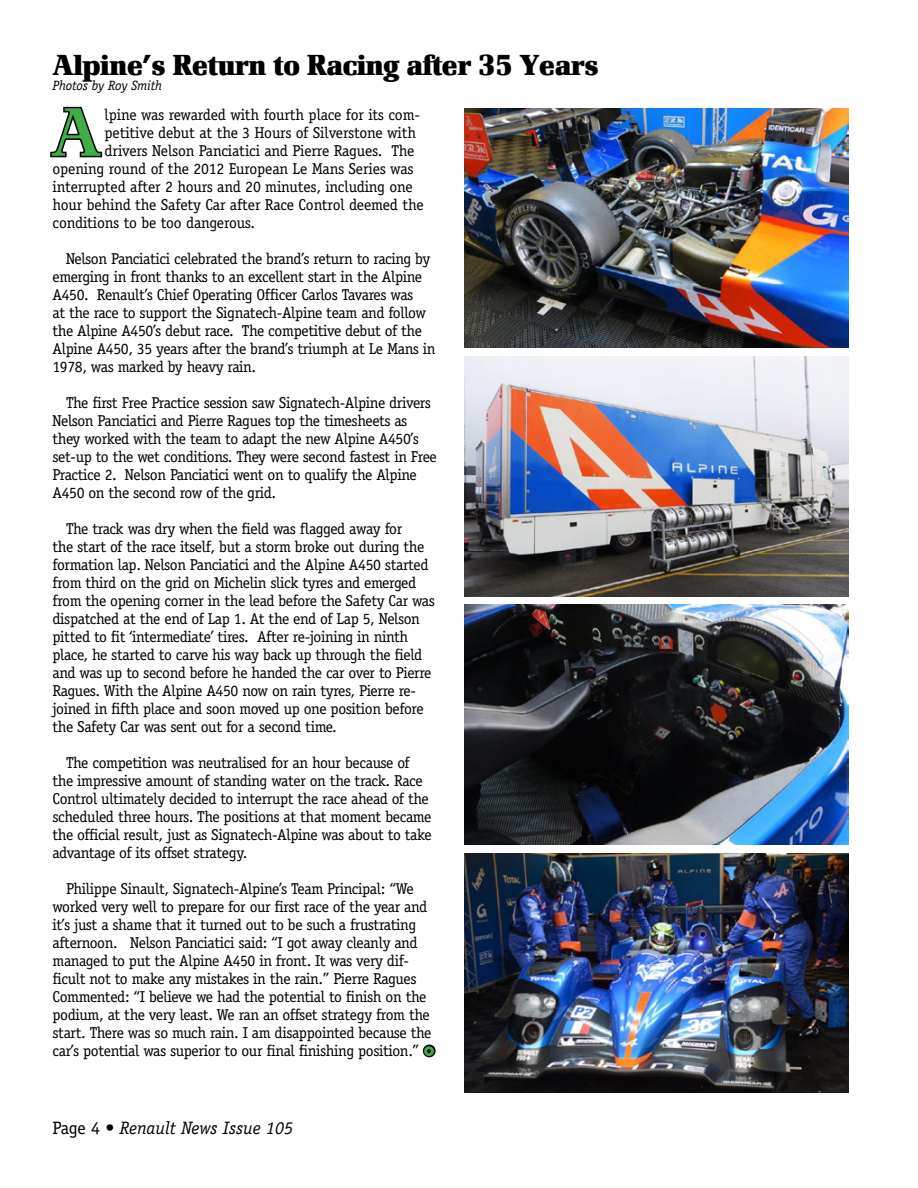
<style>
.page{position:relative;width:918px;height:1188px;background:#fff}
.page>*{position:absolute;margin:0;border:0;box-sizing:border-box;transform-origin:0 0}
.t1{font:65.1px "Renault Bulgarian Normal";color:#41ad49}
.t2{font:28.5px "Renault BQ Bold";letter-spacing:-.01em;color:#000}
.t3{font:italic 18px "Officina Serif";color:#000}
.t4{font:15.75px/18px "Officina Serif";letter-spacing:-.025em;color:#000}
.t5{font:italic 13.5px "Officina Serif";letter-spacing:-.01em;color:#000}
.s1{font-style:normal}
</style>
<div class="page">
<svg style="left:50px;top:106px;width:53px;height:52px"></svg>
<img style="left:465px;top:108px;width:384px;height:240px">
<img style="left:465px;top:356px;width:384px;height:240px">
<img style="left:465px;top:605px;width:384px;height:239px">
<img style="left:465px;top:853px;width:384px;height:240px">
<svg style="left:422px;top:1044px;width:14px;height:14px"></svg>
<h2 class="t2" style="left:52px;top:49px;width:548px">Alpine’s Return to Racing after 35 Years</h2>
<p class="t5" style="left:52px;top:78px;width:111px">Photos by Roy Smith</p>
<h1 class="t1" style="left:52px;top:89px;width:49px">A</h1>
<p class="t4" style="left:105px;top:106px;width:317px">lpine was rewarded with fourth place for its com-</p>
<p class="t4" style="left:105px;top:124px;width:313px">petitive debut at the 3 Hours of Silverstone with</p>
<p class="t4" style="left:105px;top:142px;width:311px">drivers Nelson Panciatici and Pierre Ragues. The</p>
<p class="t4" style="left:53px;top:160px;width:363px">opening round of the 2012 European Le Mans Series was</p>
<p class="t4" style="left:53px;top:178px;width:362px">interrupted after 2 hours and 20 minutes, including one</p>
<p class="t4" style="left:53px;top:196px;width:373px">hour behind the Safety Car after Race Control deemed the</p>
<p class="t4" style="left:53px;top:214px;width:204px">conditions to be too dangerous.</p>
<p class="t4" style="left:53px;top:250px;width:385px;text-indent:13px">Nelson Panciatici celebrated the brand’s return to racing by emerging in front thanks to an excellent start in the Alpine A450. Renault’s Chief Operating Officer Carlos Tavares was<br>at the race to support the Signatech-Alpine team and follow the Alpine A450’s debut race. The competitive debut of the Alpine A450, 35 years after the brand’s triumph at Le Mans in 1978, was marked by heavy rain.</p>
<p class="t4" style="left:53px;top:394px;width:386px;text-indent:13px">The first Free Practice session saw Signatech-Alpine drivers Nelson Panciatici and Pierre Ragues top the timesheets as they worked with the team to adapt the new Alpine A450’s set-up to the wet conditions. They were second fastest in Free Practice 2. Nelson Panciatici went on to qualify the Alpine A450 on the second row of the grid.</p>
<p class="t4" style="left:53px;top:520px;width:384px;text-indent:13px">The track was dry when the field was flagged away for<br>the start of the race itself, but a storm broke out during the formation lap. Nelson Panciatici and the Alpine A450 started from third on the grid on Michelin slick tyres and emerged from the opening corner in the lead before the Safety Car was dispatched at the end of Lap 1. At the end of Lap 5, Nelson pitted to fit ‘intermediate’ tires. After re-joining in ninth place, he started to carve his way back up through the field and was up to second before he handed the car over to Pierre Ragues. With the Alpine A450 now on rain tyres, Pierre re&shy;joined in fifth place and soon moved up one position before the Safety Car was sent out for a second time.</p>
<p class="t4" style="left:53px;top:754px;width:381px;text-indent:13px">The competition was neutralised for an hour because of the impressive amount of standing water on the track. Race Control ultimately decided to interrupt the race ahead of the scheduled three hours. The positions at that moment became the official result, just as Signatech-Alpine was about to take advantage of its offset strategy.</p>
<p class="t4" style="left:53px;top:880px;width:381px;text-indent:13px">Philippe Sinault, Signatech-Alpine’s Team Principal: “We worked very well to prepare for our first race of the year and it’s just a shame that it turned out to be such a frustrating afternoon. Nelson Panciatici said: “I got away cleanly and managed to put the Alpine A450 in front. It was very dif&shy;ficult not to make any mistakes in the rain.” Pierre Ragues Commented: “I believe we had the potential to finish on the podium, at the very least. We ran an offset strategy from the start. There was so much rain. I am disappointed because the car’s potential was superior to our final finishing position.”</p>
<p class="t3" style="left:52px;top:1118px;width:242px"><span class="s1">Page 4 •</span> Renault News Issue 105</p>
</div>
